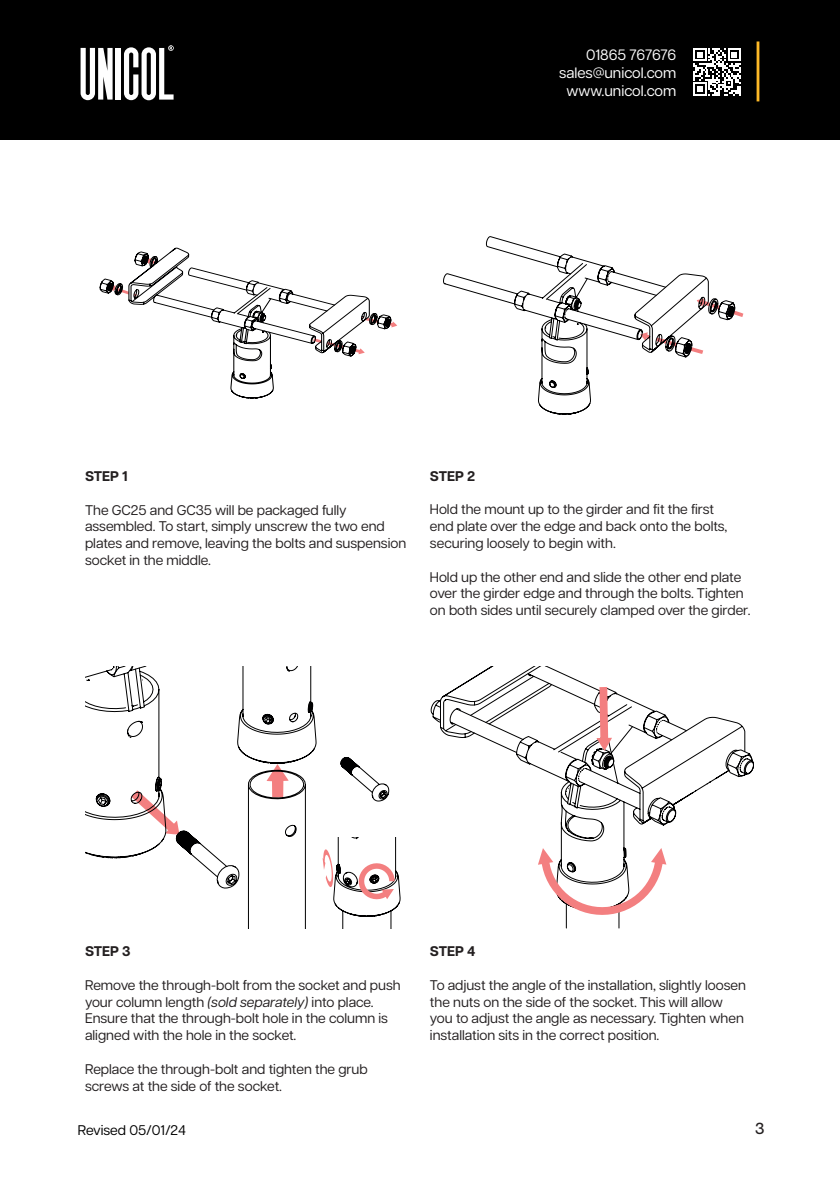
<style>
.page{position:relative;width:840px;height:1191px;background:#fff}
.page>*{position:absolute;margin:0;border:0;box-sizing:border-box;transform-origin:0 0}
.t1{font:500 16px "Articulat CF";color:#231f20}
.t2{font:15px/18px "Articulat CF";color:#fff;text-align:right}
.t3{font:14px/16.8px "Articulat CF";color:#231f20}
.t4{font:700 14px "Articulat CF";color:#231f20}
.t5{font:14px "Articulat CF";color:#000}
.s1{font-style:italic}
</style>
<div class="page">
<div style="left:0;top:0;width:839px;height:140px;background:#000"></div>
<svg style="left:128px;top:45px;width:45px;height:3px"></svg>
<svg style="left:80px;top:48px;width:20px;height:52px"></svg>
<hr style="left:756px;top:41px;width:3px;height:60px;background:#fdb927">
<svg style="left:693px;top:48px;width:47px;height:48px"></svg>
<svg style="left:100px;top:48px;width:260px;height:350px"></svg>
<svg style="left:109px;top:237px;width:288px;height:117px"></svg>
<svg style="left:443px;top:236px;width:300px;height:178px"></svg>
<svg style="left:431px;top:700px;width:288px;height:228px"></svg>
<svg style="left:537px;top:848px;width:129px;height:67px"></svg>
<svg style="left:438px;top:666px;width:315px;height:111px"></svg>
<svg style="left:85px;top:666px;width:316px;height:262px"></svg>
<p class="t2" style="left:559px;top:44px;width:118px">01865 767676 sales@unicol.com www.unicol.com</p>
<p class="t4" style="left:85px;top:466px;width:44px">STEP 1</p>
<p class="t3" style="left:85px;top:500px;width:322px">The GC25 and GC35 will be packaged fully assembled. To start, simply unscrew the two end plates and remove, leaving the bolts and suspension socket in the middle.</p>
<p class="t4" style="left:429px;top:465px;width:47px">STEP 2</p>
<p class="t3" style="left:429px;top:500px;width:299px">Hold the mount up to the girder and fit the first end plate over the edge and back onto the bolts, securing loosely to begin with.</p>
<p class="t3" style="left:429px;top:567px;width:322px">Hold up the other end and slide the other end plate over the girder edge and through the bolts. Tighten on both sides until securely clamped over the girder.</p>
<p class="t4" style="left:85px;top:941px;width:47px">STEP 3</p>
<p class="t3" style="left:85px;top:975px;width:317px">Remove the through-bolt from the socket and push your column length <span class="s1">(sold separately)</span> into place.<br>Ensure that the through-bolt hole in the column is aligned with the hole in the socket.</p>
<p class="t3" style="left:85px;top:1059px;width:284px">Replace the through-bolt and tighten the grub screws at the side of the socket.</p>
<p class="t4" style="left:429px;top:941px;width:47px">STEP 4</p>
<p class="t3" style="left:429px;top:975px;width:317px">To adjust the angle of the installation, slightly loosen the nuts on the side of the socket. This will allow you to adjust the angle as necessary. Tighten when installation sits in the correct position.</p>
<p class="t5" style="left:78px;top:1119px;width:109px">Revised 05/01/24</p>
<p class="t1" style="left:754px;top:1117px;width:11px">3</p>
</div>
